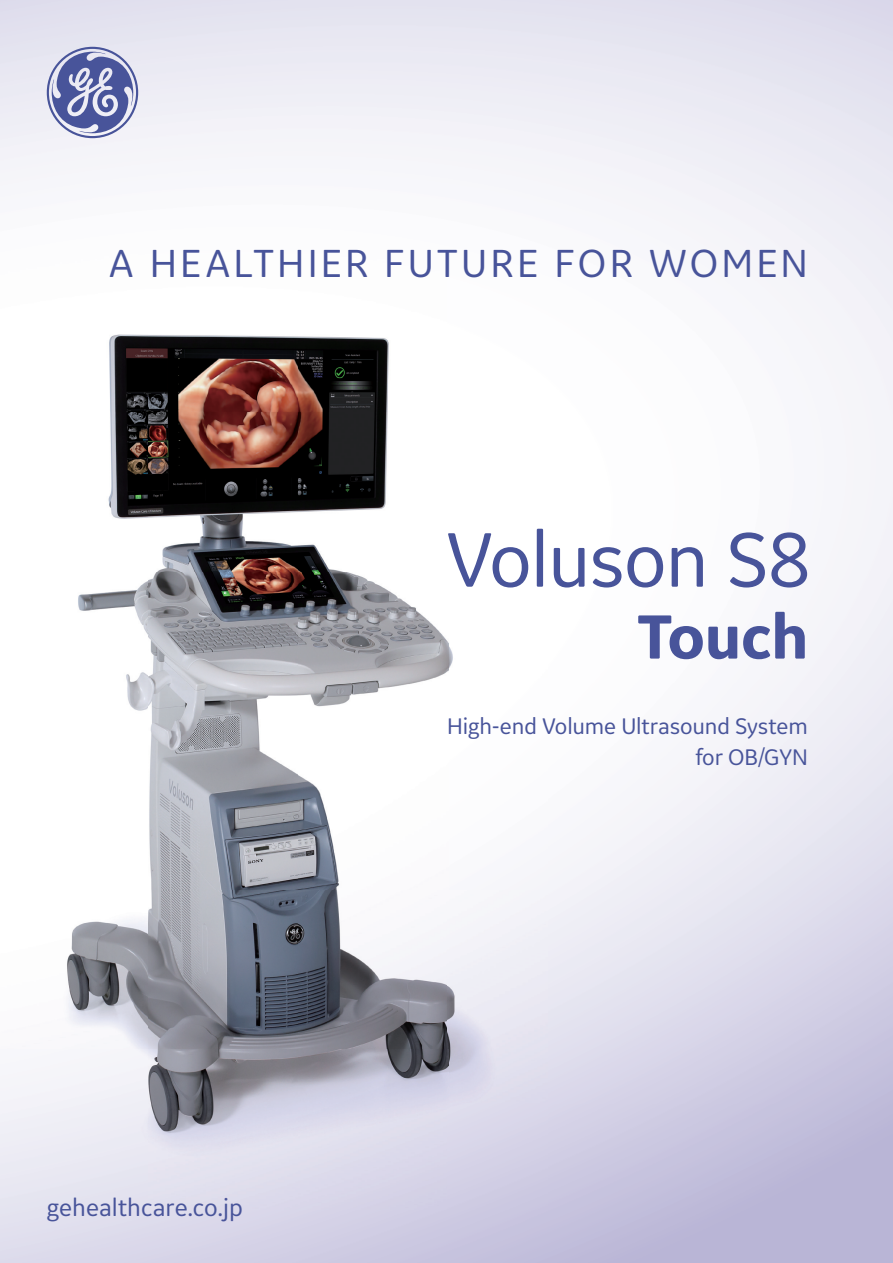
<style>
.page{position:relative;width:893px;height:1263px;background:#fff}
.page>*{position:absolute;margin:0;border:0;box-sizing:border-box;transform-origin:0 0}
.t1{font:80.7px "GE Inspira Sans";letter-spacing:-.015em;color:#48549a}
.t2{font:700 65.1px "GE Inspira Sans";letter-spacing:-.015em;color:#48549a}
.t3{font:40.95px "GE Inspira Sans";letter-spacing:.08em;color:#48549a}
.t4{font:25.65px "GE Inspira Sans";color:#48549a}
.t5{font:23.55px/30.8px "GE Inspira Sans";letter-spacing:-.005em;color:#48549a;text-align:right}
</style>
<div class="page">
<img style="left:0;top:254px;width:547px;height:955px">
<svg style="left:47px;top:47px;width:91px;height:91px"></svg>
<h3 class="t3" style="left:109px;top:238px;width:700px">A HEALTHIER FUTURE FOR WOMEN</h3>
<h1 class="t1" style="left:446px;top:510px;width:366px">Voluson S8</h1>
<h2 class="t2" style="left:637px;top:596px;width:173px">Touch</h2>
<p class="t4" style="left:47px;top:1192px;width:198px">gehealthcare.co.jp</p>
<p class="t5" style="left:447px;top:710px;width:362px">High-end Volume Ultrasound System for OB/GYN</p>
</div>
